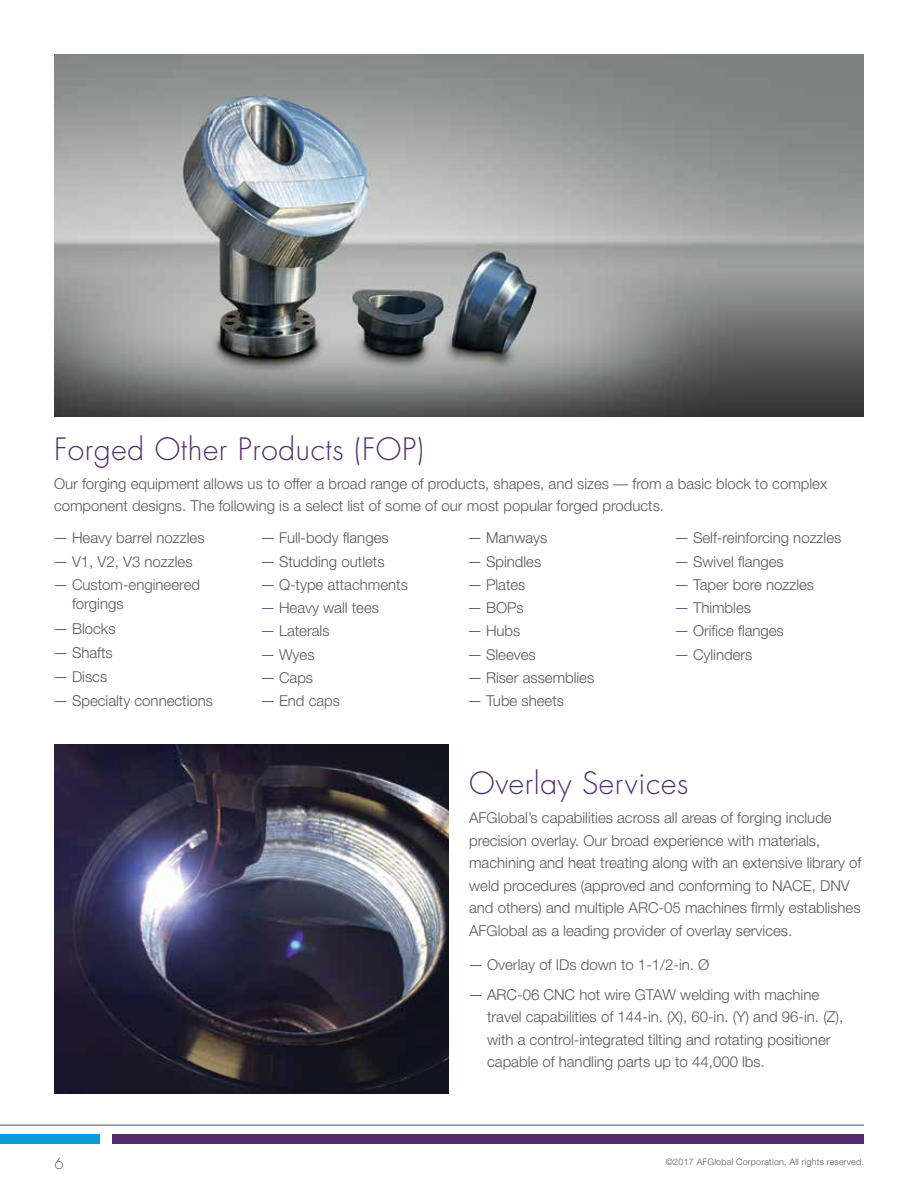
<style>
.page{position:relative;width:918px;height:1188px;background:#fff}
.page>*{position:absolute;margin:0;border:0;box-sizing:border-box;transform-origin:0 0}
.t1{font:300 30px "Futura";letter-spacing:.02em;color:#532d6d}
.t2{font:300 15px/22.5px "Helvetica Neue";color:#58585a}
.t3{font:300 15px "Futura";color:#58585a}
.t4{font:300 9px "Helvetica Neue";letter-spacing:.02em;color:#58585a}
.s1{font-family:"Gotham";color:#532d6d}
</style>
<div class="page">
<div style="left:0;top:1134px;width:100px;height:9px;background:#0f9ad6"></div>
<div style="left:112px;top:1134px;width:752px;height:9px;background:#532d6d"></div>
<hr style="left:0;top:1125px;width:864px;height:1px;background:#495966">
<img style="left:54px;top:54px;width:810px;height:362px">
<img style="left:54px;top:745px;width:395px;height:349px">
<h1 class="t1" style="left:54px;top:429px;width:372px">Forged Other Products (FOP)</h1>
<p class="t2" style="left:54px;top:472px;width:775px">Our forging equipment allows us to offer a broad range of products, shapes, and sizes — from a basic block to complex component designs. The following is a select list of some of our most popular forged products.</p>
<p class="t2" style="left:54px;top:526px;width:152px"><span class="s1">—</span> Heavy barrel nozzles</p>
<p class="t2" style="left:54px;top:550px;width:140px"><span class="s1">—</span> V1, V2, V3 nozzles</p>
<p class="t2" style="left:72px;top:574px;width:130px;line-height:19.5px;text-indent:-18px"><span class="s1">—</span> Custom-engineered forgings</p>
<p class="t2" style="left:54px;top:617px;width:63px"><span class="s1">—</span> Blocks</p>
<p class="t2" style="left:54px;top:641px;width:60px"><span class="s1">—</span> Shafts</p>
<p class="t2" style="left:54px;top:665px;width:55px"><span class="s1">—</span> Discs</p>
<p class="t2" style="left:54px;top:689px;width:161px"><span class="s1">—</span> Specialty connections</p>
<p class="t2" style="left:675px;top:526px;width:168px"><span class="s1">—</span> Self-reinforcing nozzles</p>
<p class="t2" style="left:675px;top:550px;width:110px"><span class="s1">—</span> Swivel flanges</p>
<p class="t2" style="left:675px;top:573px;width:141px"><span class="s1">—</span> Taper bore nozzles</p>
<p class="t2" style="left:675px;top:596px;width:78px"><span class="s1">—</span> Thimbles</p>
<p class="t2" style="left:675px;top:619px;width:110px"><span class="s1">—</span> Orifice flanges</p>
<p class="t2" style="left:675px;top:643px;width:79px"><span class="s1">—</span> Cylinders</p>
<p class="t2" style="left:261px;top:526px;width:129px"><span class="s1">—</span> Full-body flanges</p>
<p class="t2" style="left:261px;top:550px;width:125px"><span class="s1">—</span> Studding outlets</p>
<p class="t2" style="left:261px;top:573px;width:148px"><span class="s1">—</span> Q-type attachments</p>
<p class="t2" style="left:261px;top:596px;width:120px"><span class="s1">—</span> Heavy wall tees</p>
<p class="t2" style="left:261px;top:619px;width:70px"><span class="s1">—</span> Laterals</p>
<p class="t2" style="left:261px;top:643px;width:55px"><span class="s1">—</span> Wyes</p>
<p class="t2" style="left:261px;top:666px;width:54px"><span class="s1">—</span> Caps</p>
<p class="t2" style="left:261px;top:689px;width:81px"><span class="s1">—</span> End caps</p>
<p class="t2" style="left:468px;top:526px;width:81px"><span class="s1">—</span> Manways</p>
<p class="t2" style="left:468px;top:550px;width:75px"><span class="s1">—</span> Spindles</p>
<p class="t2" style="left:468px;top:573px;width:59px"><span class="s1">—</span> Plates</p>
<p class="t2" style="left:468px;top:596px;width:57px"><span class="s1">—</span> BOPs</p>
<p class="t2" style="left:468px;top:619px;width:54px"><span class="s1">—</span> Hubs</p>
<p class="t2" style="left:468px;top:643px;width:69px"><span class="s1">—</span> Sleeves</p>
<p class="t2" style="left:468px;top:666px;width:128px"><span class="s1">—</span> Riser assemblies</p>
<p class="t2" style="left:468px;top:689px;width:98px"><span class="s1">—</span> Tube sheets</p>
<h1 class="t1" style="left:469px;top:764px;width:221px">Overlay Services</h1>
<p class="t2" style="left:469px;top:807px;width:394px">AFGlobal’s capabilities across all areas of forging include precision overlay. Our broad experience with materials, machining and heat treating along with an extensive library of weld procedures (approved and conforming to NACE, DNV and others) and multiple ARC-05 machines firmly establishes AFGlobal as a leading provider of overlay services.</p>
<p class="t2" style="left:469px;top:954px;width:242px"><span class="s1">—</span> Overlay of IDs down to 1-1/2-in. Ø</p>
<p class="t2" style="left:487px;top:983px;width:358px;text-indent:-18px"><span class="s1">—</span> ARC-06 CNC hot wire GTAW welding with machine travel capabilities of 144-in. (X), 60-in. (Y) and 96-in. (Z), with a control-integrated tilting and rotating positioner capable of handling parts up to 44,000 lbs.</p>
<p class="t3" style="left:54px;top:1154px;width:11px">6</p>
<p class="t4" style="left:666px;top:1156px;width:200px">©2017 AFGlobal Corporation. All rights reserved.</p>
</div>
